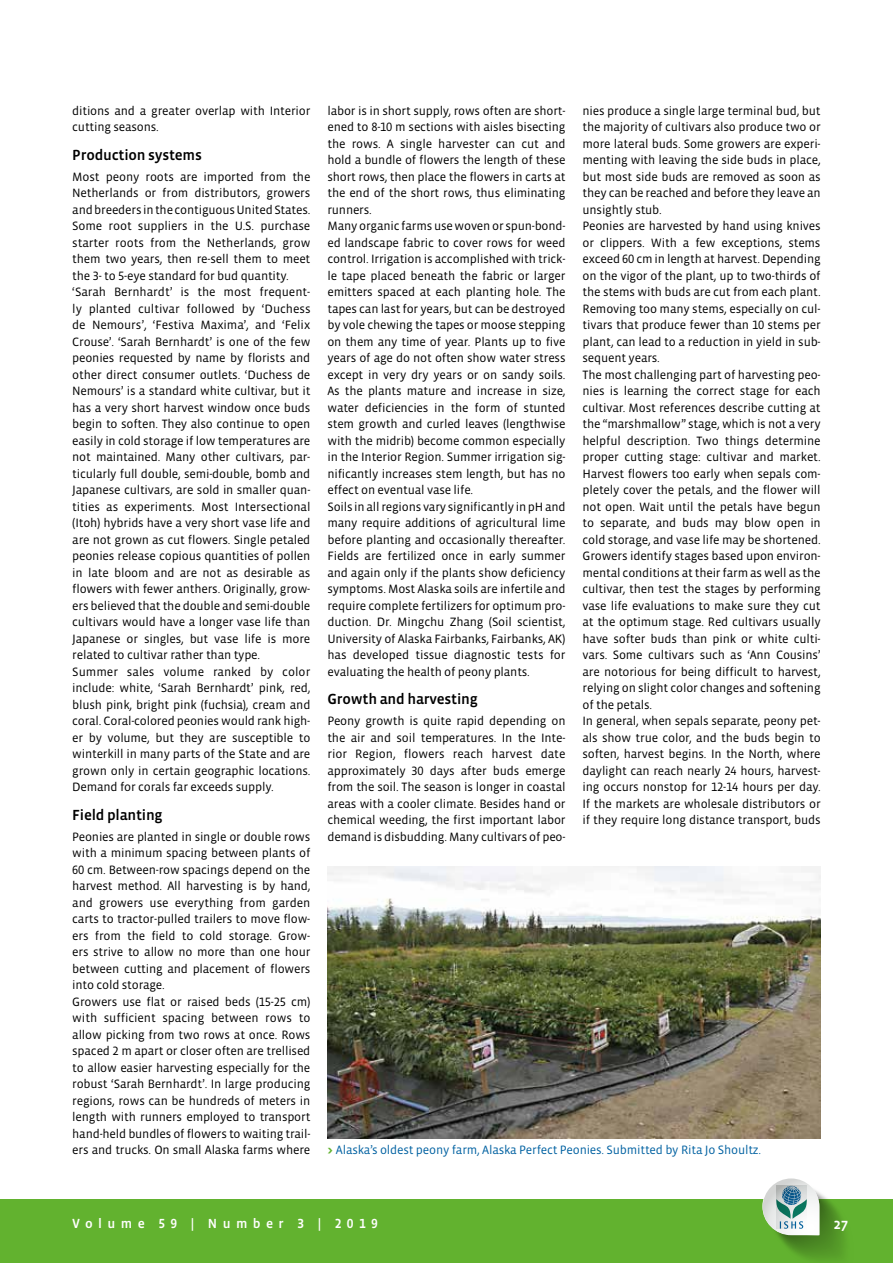
<style>
.page{position:relative;width:893px;height:1263px;background:#fff}
.page>*{position:absolute;margin:0;border:0;box-sizing:border-box;transform-origin:0 0}
.t1{font:500 15px "Vista Sans OT";letter-spacing:-.015em;color:#000}
.t2{font:500 15px "Vista Sans OT";color:#fff}
.t3{font:500 13.5px "Vista Sans OT";letter-spacing:.4em;color:#fff}
.t4{font:12.3px/16.5px "Vista Sans OT";letter-spacing:-.015em;color:#000}
.t5{font:12.3px "Vista Sans OT";letter-spacing:-.015em;color:#0061a1}
.s1{font-weight:900;color:#62b22f}
</style>
<div class="page">
<div style="left:0;top:1199px;width:893px;height:64px;background:#62b22f"></div>
<svg style="left:762px;top:1178px;width:83px;height:83px"></svg>
<img style="left:327px;top:866px;width:494px;height:272px">
<p class="t4" style="left:72px;top:103px;width:240px">ditions and a greater overlap with Interior cutting seasons.</p>
<p class="t1" style="left:72px;top:147px;width:131px">Production systems</p>
<p class="t4" style="left:72px;top:169px;width:240px">Most peony roots are imported from the Netherlands or from distributors, growers and breeders in the contiguous United States.<br>Some root suppliers in the U.S. purchase starter roots from the Netherlands, grow them two years, then re-sell them to meet the 3- to 5-eye standard for bud quantity. ‘Sarah Bernhardt’ is the most frequent&shy;ly planted cultivar followed by ‘Duchess de Nemours’, ‘Festiva Maxima’, and ‘Felix Crouse’. ‘Sarah Bernhardt’ is one of the few peonies requested by name by florists and other direct consumer outlets. ‘Duchess de Nemours’ is a standard white cultivar, but it has a very short harvest window once buds begin to soften. They also continue to open easily in cold storage if low temperatures are not maintained. Many other cultivars, par&shy;ticularly full double, semi-double, bomb and Japanese cultivars, are sold in smaller quan&shy;tities as experiments. Most Intersectional (Itoh) hybrids have a very short vase life and are not grown as cut flowers. Single petaled peonies release copious quantities of pollen in late bloom and are not as desirable as flowers with fewer anthers. Originally, grow&shy;ers believed that the double and semi-double cultivars would have a longer vase life than Japanese or singles, but vase life is more related to cultivar rather than type.<br>Summer sales volume ranked by color include: white, ‘Sarah Bernhardt’ pink, red, blush pink, bright pink (fuchsia), cream and coral. Coral-colored peonies would rank high&shy;er by volume, but they are susceptible to winterkill in many parts of the State and are grown only in certain geographic locations.<br>Demand for corals far exceeds supply.</p>
<p class="t1" style="left:72px;top:807px;width:92px">Field planting</p>
<p class="t4" style="left:72px;top:829px;width:240px">Peonies are planted in single or double rows with a minimum spacing between plants of 60 cm. Between-row spacings depend on the harvest method. All harvesting is by hand, and growers use everything from garden carts to tractor-pulled trailers to move flow&shy;ers from the field to cold storage. Grow&shy;ers strive to allow no more than one hour between cutting and placement of flowers into cold storage.<br>Growers use flat or raised beds (15-25 cm) with sufficient spacing between rows to allow picking from two rows at once. Rows spaced 2 m apart or closer often are trellised to allow easier harvesting especially for the robust ‘Sarah Bernhardt’. In large producing regions, rows can be hundreds of meters in length with runners employed to transport hand-held bundles of flowers to waiting trail&shy;ers and trucks. On small Alaska farms where</p>
<p class="t4" style="left:327px;top:103px;width:240px">labor is in short supply, rows often are short&shy;ened to 8-10 m sections with aisles bisecting the rows. A single harvester can cut and hold a bundle of flowers the length of these short rows, then place the flowers in carts at the end of the short rows, thus eliminating runners.<br>Many organic farms use woven or spun-bond&shy;ed landscape fabric to cover rows for weed control. Irrigation is accomplished with trick&shy;le tape placed beneath the fabric or larger emitters spaced at each planting hole. The tapes can last for years, but can be destroyed by vole chewing the tapes or moose stepping on them any time of year. Plants up to five years of age do not often show water stress except in very dry years or on sandy soils.<br>As the plants mature and increase in size, water deficiencies in the form of stunted stem growth and curled leaves (lengthwise with the midrib) become common especially in the Interior Region. Summer irrigation sig&shy;nificantly increases stem length, but has no effect on eventual vase life.<br>Soils in all regions vary significantly in pH and many require additions of agricultural lime before planting and occasionally thereafter.<br>Fields are fertilized once in early summer and again only if the plants show deficiency symptoms. Most Alaska soils are infertile and require complete fertilizers for optimum pro&shy;duction. Dr. Mingchu Zhang (Soil scientist, University of Alaska Fairbanks, Fairbanks, AK) has developed tissue diagnostic tests for evaluating the health of peony plants.</p>
<p class="t1" style="left:327px;top:692px;width:152px">Growth and harvesting</p>
<p class="t4" style="left:327px;top:713px;width:240px;text-align:justify">Peony growth is quite rapid depending on the air and soil temperatures. In the Inte&shy;rior Region, flowers reach harvest date approximately 30 days after buds emerge from the soil. The season is longer in coastal areas with a cooler climate. Besides hand or chemical weeding, the first important labor demand is disbudding. Many cultivars of peo-</p>
<p class="t4" style="left:583px;top:103px;width:240px">nies produce a single large terminal bud, but the majority of cultivars also produce two or more lateral buds. Some growers are experi&shy;menting with leaving the side buds in place, but most side buds are removed as soon as they can be reached and before they leave an unsightly stub.<br>Peonies are harvested by hand using knives or clippers. With a few exceptions, stems exceed 60 cm in length at harvest. Depending on the vigor of the plant, up to two-thirds of the stems with buds are cut from each plant.<br>Removing too many stems, especially on cul&shy;tivars that produce fewer than 10 stems per plant, can lead to a reduction in yield in sub&shy;sequent years.<br>The most challenging part of harvesting peo&shy;nies is learning the correct stage for each cultivar. Most references describe cutting at the “marshmallow” stage, which is not a very helpful description. Two things determine proper cutting stage: cultivar and market.<br>Harvest flowers too early when sepals com&shy;pletely cover the petals, and the flower will not open. Wait until the petals have begun to separate, and buds may blow open in cold storage, and vase life may be shortened.<br>Growers identify stages based upon environ&shy;mental conditions at their farm as well as the cultivar, then test the stages by performing vase life evaluations to make sure they cut at the optimum stage. Red cultivars usually have softer buds than pink or white culti&shy;vars. Some cultivars such as ‘Ann Cousins’ are notorious for being difficult to harvest, relying on slight color changes and softening of the petals.<br>In general, when sepals separate, peony pet&shy;als show true color, and the buds begin to soften, harvest begins. In the North, where daylight can reach nearly 24 hours, harvest&shy;ing occurs nonstop for 12-14 hours per day.<br>If the markets are wholesale distributors or if they require long distance transport, buds</p>
<p class="t5" style="left:327px;top:1144px;width:435px"><span class="s1">&gt;</span> Alaska’s oldest peony farm, Alaska Perfect Peonies. Submitted by Rita Jo Shoultz.</p>
<p class="t3" style="left:72px;top:1216px;width:307px">Volume 59 | Number 3 | 2019</p>
<p class="t2" style="left:833px;top:1216px;width:16px">27</p>
</div>
